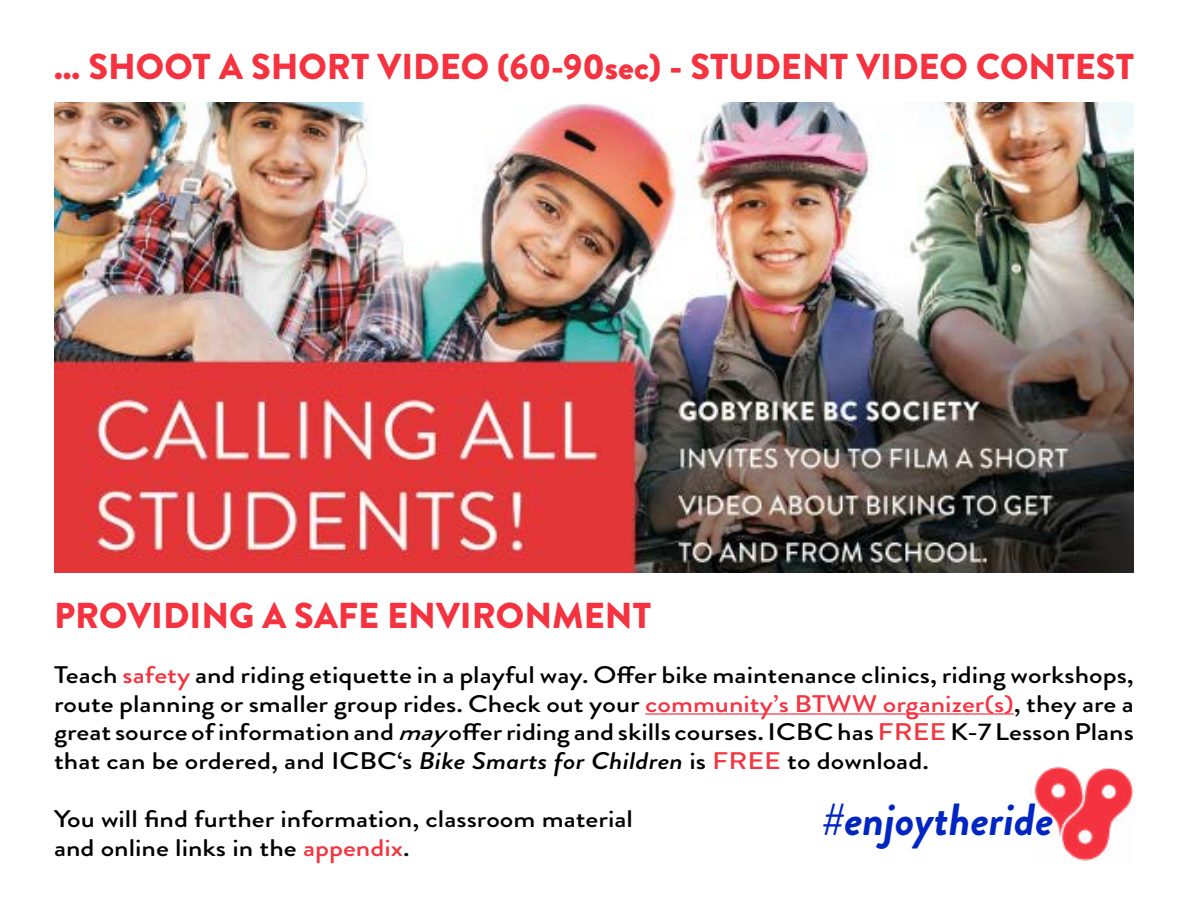
<style>
.page{position:relative;width:1188px;height:918px;background:#fff}
.page>*{position:absolute;margin:0;border:0;box-sizing:border-box;transform-origin:0 0}
.t1{font:italic 700 45px "Brandon Grotesque";color:#0026c2}
.t2{font:900 36px "Brandon Grotesque";color:#f53340}
.t3{font:500 24px/28.8px "Brandon Grotesque";color:#000;text-align:justify;scale:1.19 1}
.s1{color:#f53340}
.s2{color:#f53341}
.s3{font-style:italic}
.s4{color:#f33540}
</style>
<div class="page">
<img style="left:54px;top:102px;width:1080px;height:471px">
<hr style="left:645px;top:713px;width:369px;height:2px;background:#f53341">
<img style="left:1031px;top:766px;width:103px;height:95px">
<h2 class="t2" style="left:54px;top:41px;width:1082px">... SHOOT A SHORT VIDEO (60-90sec) - STUDENT VIDEO CONTEST</h2>
<h2 class="t2" style="left:54px;top:590px;width:599px">PROVIDING A SAFE ENVIRONMENT</h2>
<p class="t3" style="left:54px;top:661px;width:909px">Teach <span class="s1">safety</span> and riding etiquette in a playful way. Offer bike maintenance clinics, riding workshops, route planning or smaller group rides. Check out your <span class="s2">community’s BTWW organizer(s)</span>, they are a great source of information and <span class="s3">may</span>offer riding and skills courses. ICBC has <span class="s4">FREE</span> K-7 Lesson Plans that can be ordered, and ICBC‘s <span class="s3">Bike Smarts for Children</span> is <span class="s4">FREE</span> to download.</p>
<p class="t3" style="left:54px;top:805px;width:488px">You will find further information, classroom material and online links in the <span class="s1">appendix</span>.</p>
<h1 class="t1" style="left:822px;top:787px;width:233px">#enjoytheride</h1>
</div>
